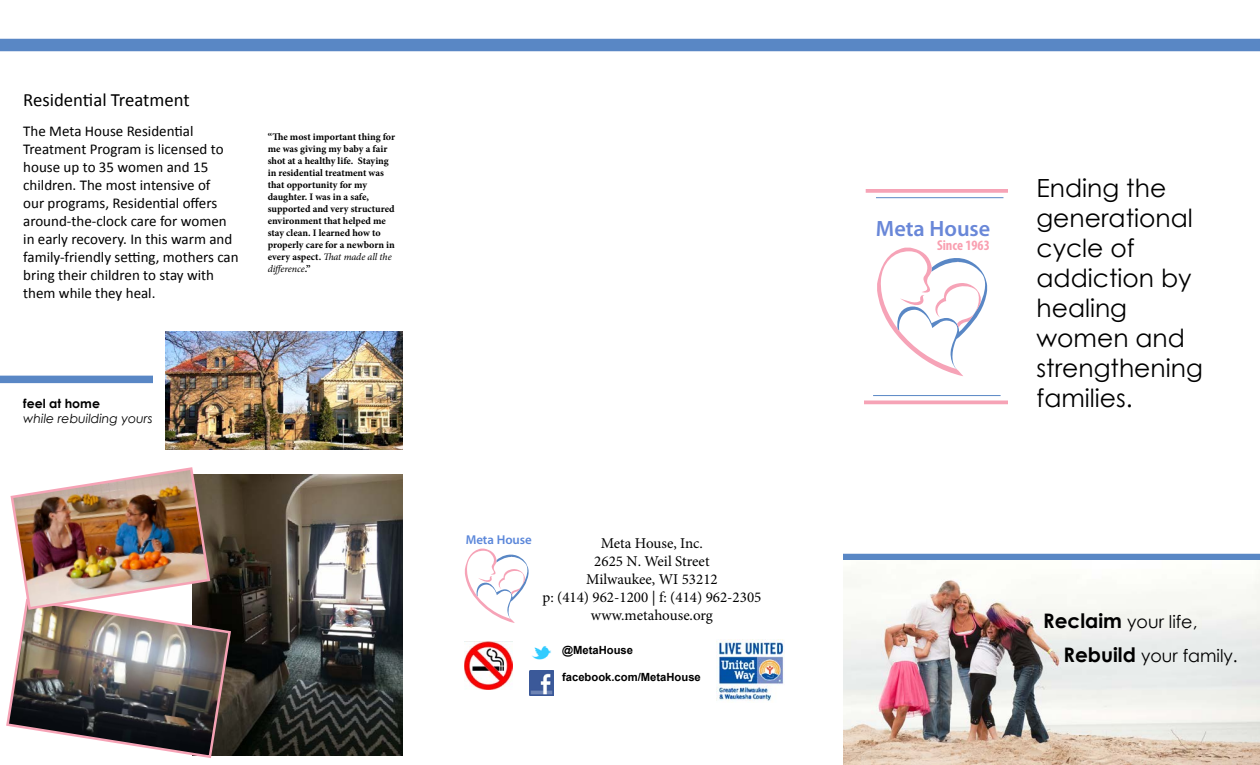
<style>
.page{position:relative;width:1260px;height:765px;background:#fff}
.page>*{position:absolute;margin:0;border:0;box-sizing:border-box;transform-origin:0 0}
.t1{font:25px/30px "Century Gothic";color:#000}
.t2{font:600 22.25px "Myriad Pro";color:#6987d8}
.t3{font:18.75px "Calibri";color:#000}
.t4{font:17.5px/33.8px "Century Gothic";color:#000}
.t5{font:15px/18px "Calibri";color:#000}
.t6{font:15px/18px "Minion Pro";color:#000;text-align:center}
.t7{font:700 condensed 14.38px "Myriad Pro";color:#f9a0b1}
.t8{font:600 12.88px "Myriad Pro";color:#5b87da}
.t9{font:italic 12.5px "Century Gothic";color:#000}
.t10{font:700 12.5px "Century Gothic";color:#000}
.t11{font:700 11.25px "Arial";color:#000}
.t12{font:700 10px/12px "Minion Pro";color:#000}
.s1{font-weight:400;font-style:italic}
.s2{font-weight:700;font-size:20px}
</style>
<div class="page">
<svg style="left:465px;top:549px;width:64px;height:74px"></svg>
<svg style="left:877px;top:248px;width:110px;height:128px"></svg>
<div style="left:0;top:39px;width:1260px;height:12px;background:#5987c5"></div>
<div style="left:843px;top:554px;width:417px;height:6px;background:#5987c5"></div>
<img style="left:843px;top:572px;width:417px;height:193px">
<div style="left:0;top:376px;width:153px;height:7px;background:#5987c5"></div>
<img style="left:232px;top:474px;width:171px;height:281px">
<img style="left:166px;top:332px;width:237px;height:117px">
<img style="left:6px;top:467px;width:226px;height:291px">
<img style="left:529px;top:671px;width:25px;height:25px">
<img style="left:532px;top:646px;width:19px;height:14px">
<img style="left:465px;top:642px;width:47px;height:47px">
<svg style="left:864px;top:400px;width:144px;height:4px"></svg>
<svg style="left:866px;top:189px;width:142px;height:4px"></svg>
<hr style="left:873px;top:395px;width:128px;height:1px;background:#5987c5">
<hr style="left:876px;top:197px;width:127px;height:1px;background:#5987c5">
<img style="left:716px;top:639px;width:69px;height:62px">
<h3 class="t3" style="left:23px;top:88px;width:168px">Residential Treatment</h3>
<p class="t5" style="left:23px;top:122px;width:217px">The Meta House Residential<br>Treatment Program is licensed to house up to 35 women and 15 children. The most intensive of<br>our programs, Residential offers around-the-clock care for women in early recovery. In this warm and family-friendly setting, mothers can bring their children to stay with them while they heal.</p>
<p class="t12" style="left:268px;top:131px;width:129px">“The most important thing for me was giving my baby a fair shot at a healthy life. Staying in residential treatment was that opportunity for my daughter. I was in a safe, supported and very structured environment that helped me stay clean. I learned how to properly care for a newborn in every aspect. <span class="s1">That made all the difference</span>.”</p>
<p class="t10" style="left:23px;top:394px;width:78px">feel at home</p>
<p class="t9" style="left:23px;top:410px;width:131px">while rebuilding yours</p>
<p class="t8" style="left:466px;top:532px;width:68px">Meta House</p>
<h3 class="t6" style="left:542px;top:534px;width:220px">Meta House, Inc.<br>2625 N. Weil Street<br>Milwaukee, WI 53212<br>p: (414) 962-1200 | f: (414) 962-2305 www.metahouse.org</h3>
<p class="t11" style="left:562px;top:643px;width:72px">@MetaHouse</p>
<p class="t11" style="left:562px;top:670px;width:140px">facebook.com/MetaHouse</p>
<h2 class="t2" style="left:876px;top:214px;width:116px">Meta House</h2>
<h3 class="t7" style="left:937px;top:236px;width:54px">Since 1963</h3>
<h1 class="t1" style="left:1037px;top:173px;width:168px">Ending the generational cycle of addiction by healing women and strengthening families.</h1>
<h3 class="t4" style="left:1063px;top:604px;width:176px;text-indent:-20px"><span class="s2">Reclaim</span> your life,<br><span class="s2">Rebuild</span> your family.</h3>
</div>
